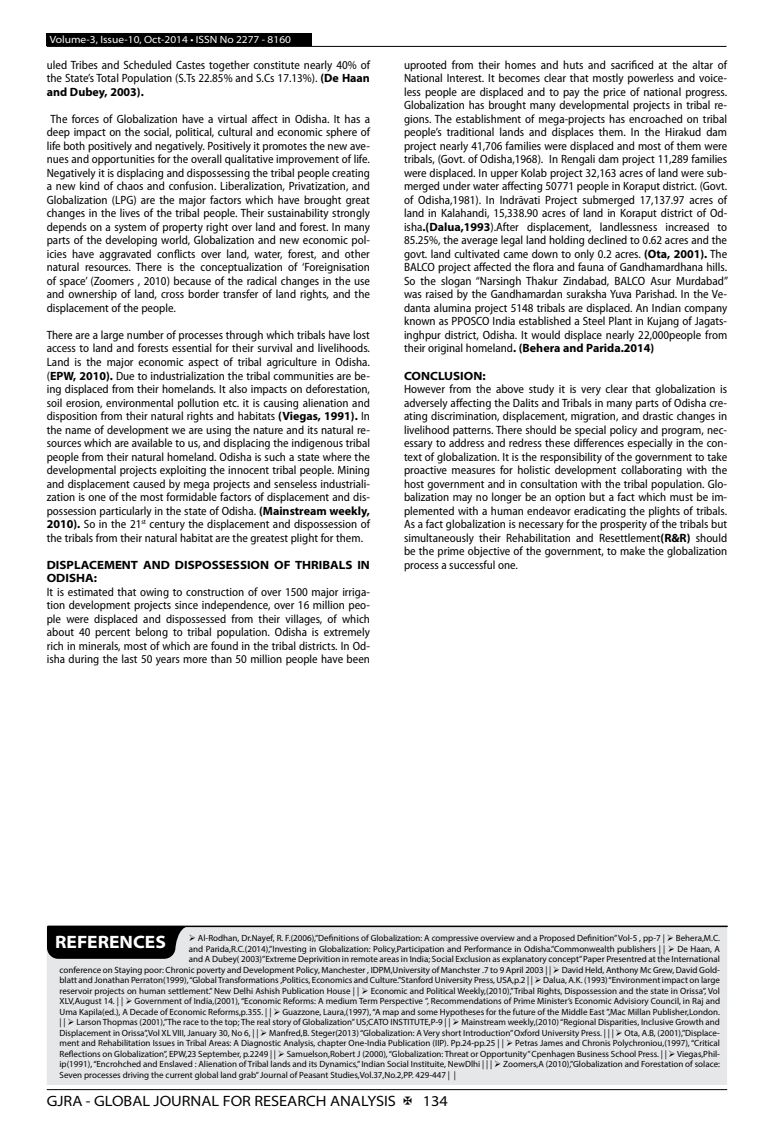
<style>
.page{position:relative;width:774px;height:1136px;background:#fff}
.page>*{position:absolute;margin:0;border:0;box-sizing:border-box;transform-origin:0 0}
.t1{font:700 semi-expanded 18px "Myriad Pro";color:#fff}
.t2{font:semi-expanded 15px "Myriad Pro";color:#000}
.t3{font:semi-condensed 12px/13.5px "Myriad Pro";color:#000;text-align:justify}
.t4{font:700 semi-expanded 12px/13.5px "Myriad Pro";color:#000}
.t5{font:semi-expanded 10.5px "Myriad Pro";color:#fff}
.t6{font:9px "Myriad Pro";color:#000}
.s1{font-weight:700;font-stretch:normal}
</style>
<div class="page">
<hr style="left:47px;top:1089px;width:680px;height:1px;background:#000">
<div style="left:47px;top:33px;width:265px;height:13px;background:#000"></div>
<hr style="left:47px;top:46px;width:679px;height:1px;background:#000">
<div style="left:47px;top:926px;width:680px;height:158px;background:#e6e7e8"></div>
<hr style="left:48px;top:925px;width:679px;height:2px;background:#000">
<svg style="left:47px;top:926px;width:142px;height:32px;background:#141414"></svg>
<p class="t5" style="left:50px;top:34px;width:243px">Volume-3, Issue-10, Oct-2014 • ISSN No 2277 - 8160</p>
<p class="t3" style="left:47px;top:58px;width:325px">uled Tribes and Scheduled Castes together constitute nearly 40% of the State’s Total Population (S.Ts 22.85% and S.Cs 17.13%). <span class="s1">(De Haan and Dubey, 2003).</span></p>
<p class="t3" style="left:47px;top:112px;width:325px;text-indent:4px">The forces of Globalization have a virtual affect in Odisha. It has a deep impact on the social, political, cultural and economic sphere of life both positively and negatively. Positively it promotes the new ave&shy;nues and opportunities for the overall qualitative improvement of life.<br>Negatively it is displacing and dispossessing the tribal people creating a new kind of chaos and confusion. Liberalization, Privatization, and Globalization (LPG) are the major factors which have brought great changes in the lives of the tribal people. Their sustainability strongly depends on a system of property right over land and forest. In many parts of the developing world, Globalization and new economic pol&shy;icies have aggravated conflicts over land, water, forest, and other natural resources. There is the conceptualization of ‘Foreignisation of space’ (Zoomers , 2010) because of the radical changes in the use and ownership of land, cross border transfer of land rights, and the displacement of the people.</p>
<p class="t3" style="left:47px;top:328px;width:325px">There are a large number of processes through which tribals have lost access to land and forests essential for their survival and livelihoods.<br>Land is the major economic aspect of tribal agriculture in Odisha. (<span class="s1">EPW, 2010).</span> Due to industrialization the tribal communities are be&shy;ing displaced from their homelands. It also impacts on deforestation, soil erosion, environmental pollution etc. it is causing alienation and disposition from their natural rights and habitats <span class="s1">(Viegas, 1991).</span> In the name of development we are using the nature and its natural re&shy;sources which are available to us, and displacing the indigenous tribal people from their natural homeland. Odisha is such a state where the developmental projects exploiting the innocent tribal people. Mining and displacement caused by mega projects and senseless industriali&shy;zation is one of the most formidable factors of displacement and dis&shy;possession particularly in the state of Odisha. <span class="s1">(Mainstream weekly, 2010).</span> So in the 21<sup>st</sup> century the displacement and dispossession of the tribals from their natural habitat are the greatest plight for them.</p>
<p class="t4" style="left:47px;top:558px;width:325px">DISPLACEMENT AND DISPOSSESSION OF THRIBALS IN<br>ODISHA:</p>
<p class="t3" style="left:47px;top:585px;width:325px">It is estimated that owing to construction of over 1500 major irriga&shy;tion development projects since independence, over 16 million peo&shy;ple were displaced and dispossessed from their villages, of which about 40 percent belong to tribal population. Odisha is extremely rich in minerals, most of which are found in the tribal districts. In Od&shy;isha during the last 50 years more than 50 million people have been</p>
<p class="t3" style="left:404px;top:58px;width:326px">uprooted from their homes and huts and sacrificed at the altar of National Interest. It becomes clear that mostly powerless and voice&shy;less people are displaced and to pay the price of national progress.<br>Globalization has brought many developmental projects in tribal re&shy;gions. The establishment of mega-projects has encroached on tribal people’s traditional lands and displaces them. In the Hirakud dam project nearly 41,706 families were displaced and most of them were tribals, (Govt. of Odisha,1968). In Rengali dam project 11,289 families were displaced. In upper Kolab project 32,163 acres of land were sub&shy;merged under water affecting 50771 people in Koraput district. (Govt. of Odisha,1981). In Indrāvati Project submerged 17,137.97 acres of land in Kalahandi, 15,338.90 acres of land in Koraput district of Od&shy;isha<span class="s1">.(Dalua,1993</span>).After displacement, landlessness increased to 85.25%, the average legal land holding declined to 0.62 acres and the govt. land cultivated came down to only 0.2 acres. <span class="s1">(Ota, 2001).</span> The BALCO project affected the flora and fauna of Gandhamardhana hills.<br>So the slogan “Narsingh Thakur Zindabad, BALCO Asur Murdabad” was raised by the Gandhamardan suraksha Yuva Parishad. In the Ve&shy;danta alumina project 5148 tribals are displaced. An Indian company known as PPOSCO India established a Steel Plant in Kujang of Jagats&shy;inghpur district, Odisha. It would displace nearly 22,000people from their original homeland<span class="s1">. (Behera and Parida.2014)</span></p>
<p class="t4" style="left:404px;top:369px;width:83px">CONCLUSION:</p>
<p class="t3" style="left:404px;top:382px;width:325px">However from the above study it is very clear that globalization is adversely affecting the Dalits and Tribals in many parts of Odisha cre&shy;ating discrimination, displacement, migration, and drastic changes in livelihood patterns. There should be special policy and program, nec&shy;essary to address and redress these differences especially in the con&shy;text of globalization. It is the responsibility of the government to take proactive measures for holistic development collaborating with the host government and in consultation with the tribal population. Glo&shy;balization may no longer be an option but a fact which must be im&shy;plemented with a human endeavor eradicating the plights of tribals.<br>As a fact globalization is necessary for the prosperity of the tribals but simultaneously their Rehabilitation and Resettlement<span class="s1">(R&amp;R)</span> should be the prime objective of the government, to make the globalization process a successful one.</p>
<h1 class="t1" style="left:55px;top:931px;width:112px">REFERENCES</h1>
<p class="t6" style="left:189px;top:932px;width:533px">➢ Al-Rodhan, Dr.Nayef, R. F.(2006),”Definitions of Globalization: A compressive overview and a Proposed Definition” Vol-5 , pp-7 | ➢ Behera,M.C.</p>
<p class="t6" style="left:189px;top:943px;width:533px">and Parida,R.C.(2014),”Investing in Globalization: Policy,Participation and Performance in Odisha.”Commonwealth publishers | | ➢ De Haan, A</p>
<p class="t6" style="left:189px;top:953px;width:533px">and A Dubey( 2003)”Extreme Deprivition in remote areas in India; Social Exclusion as explanatory concept” Paper Presentred at the International</p>
<p class="t6" style="left:60px;top:964px;width:662px">conference on Staying poor: Chronic poverty and Development Policy, Manchester , IDPM,University of Manchster .7 to 9 April 2003 | | ➢ David Held, Anthony Mc Grew, David Gold-</p>
<p class="t6" style="left:60px;top:974px;width:662px">blatt and Jonathan Perraton(1999), “Global Transformations ,Politics, Economics and Culture.”Stanford University Press, USA,p.2 | | ➢ Dalua, A.K. (1993) “Environment impact on large</p>
<p class="t6" style="left:60px;top:985px;width:662px">reservoir projects on human settlement.” New Delhi Ashish Publication House | | ➢ Economic and Political Weekly,(2010),”Tribal Rights, Dispossession and the state in Orissa”, Vol</p>
<p class="t6" style="left:60px;top:995px;width:662px">XLV,August 14. | | ➢ Government of India,(2001), “Economic Reforms: A medium Term Perspective ”, Recommendations of Prime Minister’s Economic Advisiory Council, in Raj and</p>
<p class="t6" style="left:60px;top:1006px;width:662px">Uma Kapila(ed.), A Decade of Economic Reforms,p.355. | | ➢ Guazzone, Laura,(1997), “A map and some Hypotheses for the future of the Middle East ”,Mac Millan Publisher,London.</p>
<p class="t6" style="left:60px;top:1016px;width:662px">| | ➢ Larson Thopmas (2001),”The race to the top; The real story of Globalization” US;CATO INSTITUTE,P-9 | | ➢ Mainstream weekly,(2010) “Regional Disparities, Inclusive Growth and</p>
<p class="t6" style="left:60px;top:1027px;width:662px">Displacement in Orissa”,Vol XL VIII, January 30, No 6, | | ➢ Manfred,B. Steger(2013) “Globalization: A Very short Introduction” Oxford University Press. | | | ➢ Ota, A.B, (2001),”Displace-</p>
<p class="t6" style="left:60px;top:1037px;width:662px">ment and Rehabilitation Issues in Tribal Areas: A Diagnostic Analysis, chapter One-India Publication (IIP). Pp.24-pp.25 | | ➢ Petras James and Chronis Polychroniou,(1997), “Critical</p>
<p class="t6" style="left:60px;top:1048px;width:662px">Reflections on Globalization”, EPW,23 September, p.2249 | | ➢ Samuelson,Robert J (2000), “Globalization: Threat or Opportunity” Cpenhagen Business School Press. | | ➢ Viegas,Phil-</p>
<p class="t6" style="left:60px;top:1058px;width:662px">ip(1991), “Encrohched and Enslaved : Alienation of Tribal lands and its Dynamics,” Indian Social Instituite, NewDlhi | | | ➢ Zoomers,A (2010),”Globalization and Forestation of solace:</p>
<p class="t6" style="left:60px;top:1069px;width:398px">Seven processes driving the current global land grab” Journal of Peasant Studies,Vol.37,No.2,PP. 429-447 | |</p>
<p class="t2" style="left:47px;top:1092px;width:351px">GJRA - GLOBAL JOURNAL FOR RESEARCH ANALYSIS</p>
<p class="t2" style="left:423px;top:1092px;width:27px">134</p>
</div>
